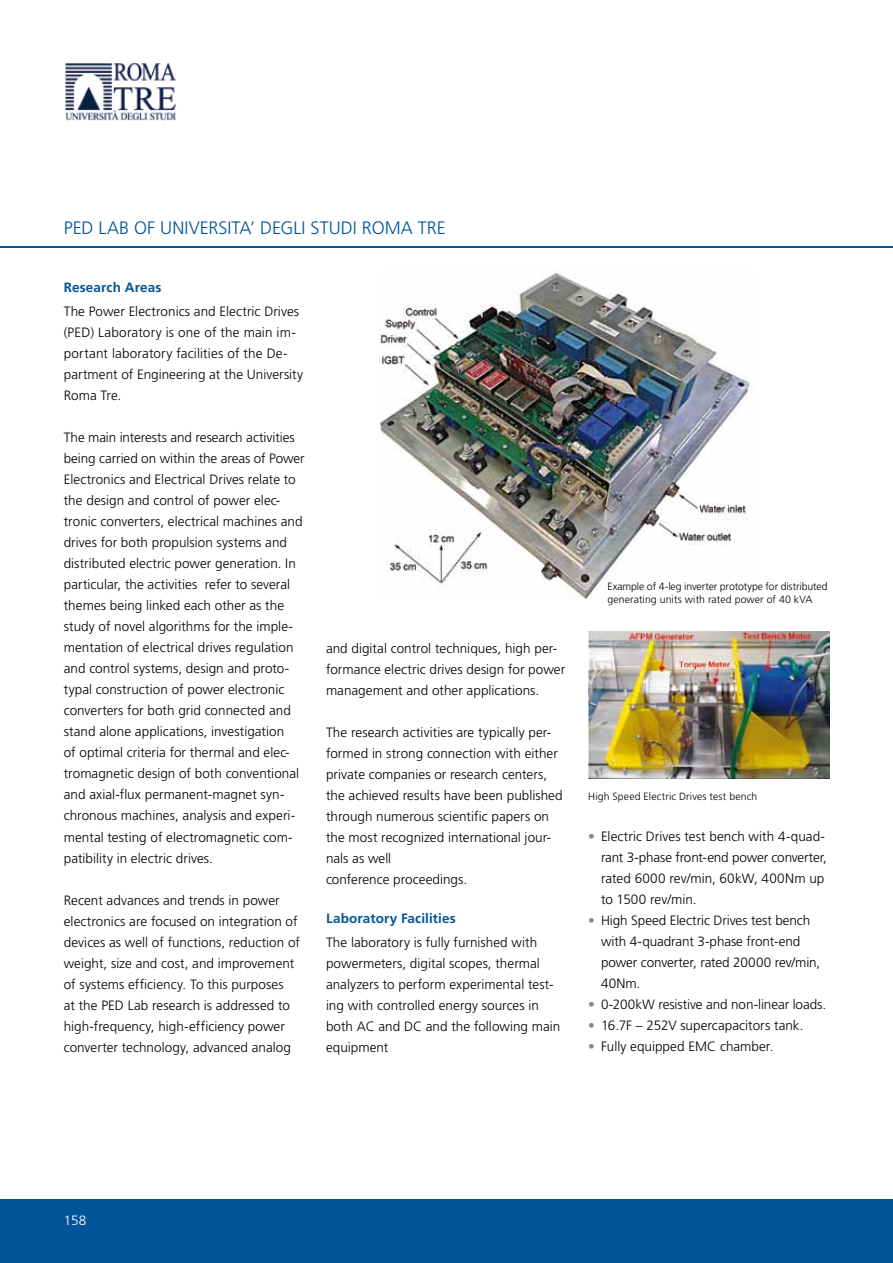
<style>
.page{position:relative;width:893px;height:1263px;background:#fff}
.page>*{position:absolute;margin:0;border:0;box-sizing:border-box;transform-origin:0 0}
.t1{font:300 18px "Frutiger";color:#005497}
.t2{font:300 13.5px/21px "Frutiger";letter-spacing:.005em;color:#000}
.t3{font:700 13.5px "Frutiger";letter-spacing:.01em;color:#005497}
.t4{font:300 13.5px "Frutiger";color:#fff}
.t5{font:300 10.5px/13.5px "Frutiger";letter-spacing:.01em;color:#000}
.s1{color:#878786}
</style>
<div class="page">
<div style="left:0;top:1199px;width:893px;height:64px;background:#005497"></div>
<hr style="left:0;top:247px;width:893px;height:1px;background:#005497">
<img style="left:588px;top:631px;width:241px;height:148px">
<img style="left:379px;top:270px;width:374px;height:329px">
<img style="left:65px;top:62px;width:111px;height:59px">
<h1 class="t1" style="left:64px;top:217px;width:45px">PED Lab</h1>
<h1 class="t1" style="left:134px;top:217px;width:313px">of UN IVERSITA’ DEGLI STUDI ROMA TRE</h1>
<p class="t3" style="left:64px;top:280px;width:99px">Research Areas</p>
<p class="t2" style="left:64px;top:301px;width:241px">The Power Electronics and Electric Drives (PED) Laboratory is one of the main im&shy;portant laboratory facilities of the De&shy;partment of Engineering at the University Roma Tre.</p>
<p class="t2" style="left:64px;top:427px;width:242px">The main interests and research activities being carried on within the areas of Power Electronics and Electrical Drives relate to the design and control of power elec&shy;tronic converters, electrical machines and drives for both propulsion systems and distributed electric power generation. In particular, the activities refer to several themes being linked each other as the study of novel algorithms for the imple&shy;mentation of electrical drives regulation and control systems, design and proto&shy;typal construction of power electronic converters for both grid connected and stand alone applications, investigation<br>of optimal criteria for thermal and elec&shy;tromagnetic design of both conventional and axial-flux permanent-magnet syn&shy;chronous machines, analysis and experi&shy;mental testing of electromagnetic com&shy;patibility in electric drives.</p>
<p class="t2" style="left:64px;top:889px;width:238px">Recent advances and trends in power electronics are focused on integration of devices as well of functions, reduction of weight, size and cost, and improvement of systems efficiency. To this purposes<br>at the PED Lab research is addressed to high-frequency, high-efficiency power converter technology, advanced analog</p>
<p class="t2" style="left:326px;top:637px;width:241px">and digital control techniques, high per&shy;formance electric drives design for power management and other applications.</p>
<p class="t2" style="left:326px;top:721px;width:238px">The research activities are typically per&shy;formed in strong connection with either private companies or research centers, the achieved results have been published through numerous scientific papers on the most recognized international jour&shy;nals as well<br>conference proceedings.</p>
<p class="t3" style="left:326px;top:910px;width:131px">Laboratory Facilities</p>
<p class="t2" style="left:326px;top:932px;width:236px">The laboratory is fully furnished with powermeters, digital scopes, thermal analyzers to perform experimental test&shy;ing with controlled energy sources in both AC and DC and the following main equipment</p>
<p class="t5" style="left:607px;top:580px;width:222px">Example of 4-leg inverter prototype for distributed generating units with rated power of 40 kVA</p>
<p class="t5" style="left:588px;top:790px;width:171px">High Speed Electric Drives test bench</p>
<p class="t2" style="left:601px;top:826px;width:228px;text-indent:-13px"><span class="s1">•</span> Electric Drives test bench with 4-quad&shy;rant 3-phase front-end power converter, rated 6000 rev/min, 60kW, 400N m up to 1500 rev/min.</p>
<p class="t2" style="left:601px;top:910px;width:221px;text-indent:-13px"><span class="s1">•</span> High Speed Electric Drives test bench with 4-quadrant 3-phase front-end power converter, rated 20000 rev/min,<br>40Nm.</p>
<p class="t2" style="left:588px;top:994px;width:239px"><span class="s1">•</span> 0-200kW resistive and non-linear loads.</p>
<p class="t2" style="left:588px;top:1015px;width:217px"><span class="s1">•</span> 16.7F – 252V supercapacitors tank.</p>
<p class="t2" style="left:588px;top:1036px;width:187px"><span class="s1">•</span> Fully equipped EMC chamber.</p>
<p class="t4" style="left:64px;top:1212px;width:24px">158</p>
</div>
